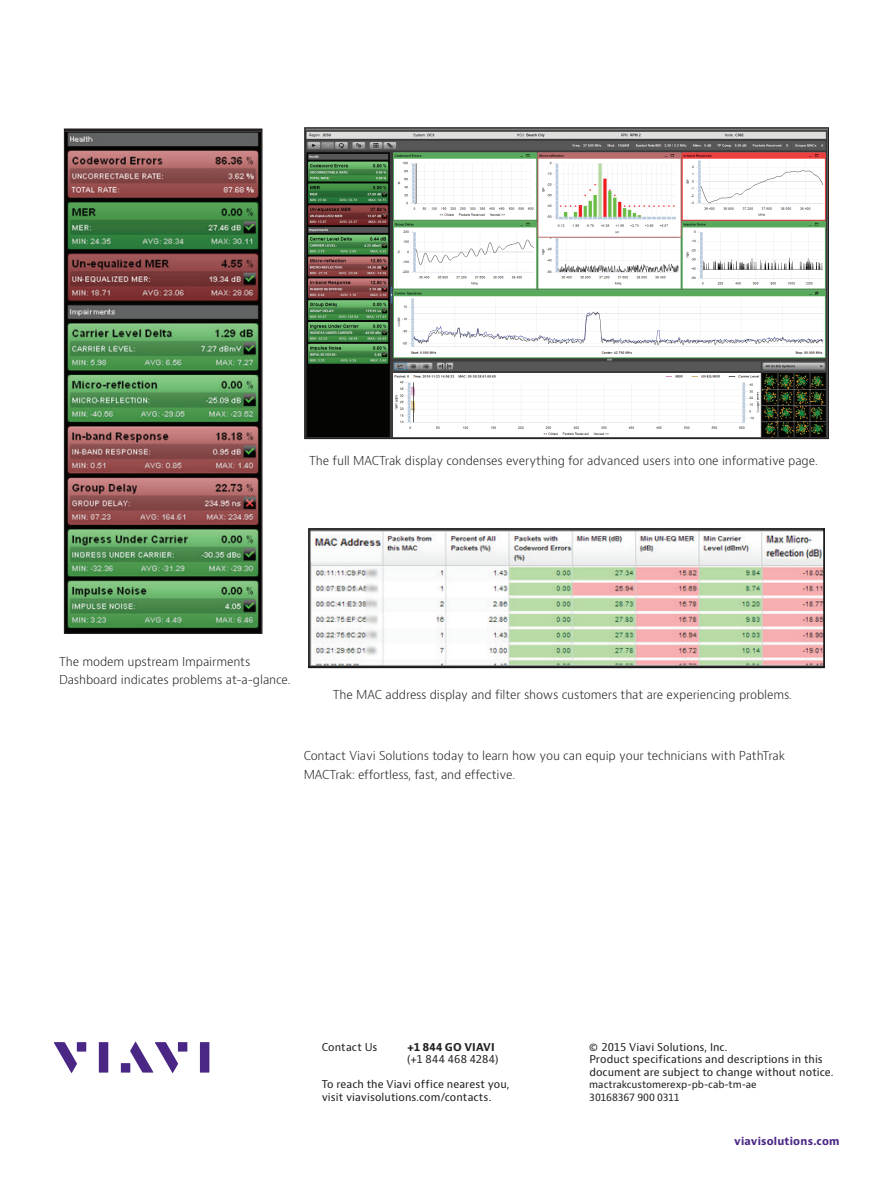
<style>
.page{position:relative;width:893px;height:1191px;background:#fff}
.page>*{position:absolute;margin:0;border:0;box-sizing:border-box;transform-origin:0 0}
.t1{font:300 12px/18.8px "Bernino Sans";letter-spacing:-.01em;color:#231f20}
.t2{font:10.5px/12.6px "Bernino Sans";letter-spacing:.005em;color:#231f20}
.t3{font:700 10.5px "Bernino Sans";letter-spacing:.02em;color:#4a2785}
.t4{font:700 10.5px "Bernino Sans";letter-spacing:.015em;color:#231f20}
.t5{font:9.75px/12.6px "Bernino Sans";letter-spacing:-.005em;color:#231f20}
</style>
<div class="page">
<svg style="left:54px;top:1042px;width:23px;height:31px"></svg>
<div style="left:77px;top:1042px;width:9px;height:9px;background:#4a2785"></div>
<div style="left:99px;top:1042px;width:9px;height:30px;background:#4a2785"></div>
<div style="left:178px;top:1042px;width:9px;height:9px;background:#4a2785"></div>
<div style="left:200px;top:1042px;width:9px;height:30px;background:#4a2785"></div>
<svg style="left:130px;top:1041px;width:48px;height:32px"></svg>
<div style="left:121px;top:1063px;width:9px;height:9px;background:#4a2785"></div>
<img style="left:307px;top:130px;width:520px;height:307px">
<div style="left:305px;top:128px;width:524px;height:311px;border:1px solid #231f20"></div>
<img style="left:311px;top:530px;width:512px;height:136px">
<div style="left:309px;top:528px;width:516px;height:140px;border:1px solid #231f20"></div>
<img style="left:66px;top:131px;width:194px;height:500px">
<div style="left:64px;top:129px;width:198px;height:504px;border:1px solid #231f20"></div>
<p class="t1" style="left:309px;top:451px;width:510px">The full MACTrak display condenses everything for advanced users into one informative page.</p>
<p class="t1" style="left:59px;top:652px;width:233px">The modem upstream Impairments<br>Dashboard indicates problems at-a-glance.</p>
<p class="t1" style="left:333px;top:685px;width:461px">The MAC address display and filter shows customers that are experiencing problems.</p>
<p class="t1" style="left:304px;top:747px;width:483px">Contact Viavi Solutions today to learn how you can equip your technicians with PathTrak<br>MACTrak: effortless, fast, and effective.</p>
<p class="t2" style="left:322px;top:1040px;width:57px">Contact Us</p>
<p class="t4" style="left:407px;top:1040px;width:89px">+1 844 GO VIAVI</p>
<p class="t2" style="left:407px;top:1053px;width:93px">(+1 844 468 4284)</p>
<p class="t2" style="left:322px;top:1078px;width:189px">To reach the Viavi office nearest you, visit viavisolutions.com/contacts.</p>
<p class="t2" style="left:589px;top:1040px;width:246px">© 2015 Viavi Solutions, Inc.<br>Product specifications and descriptions in this document are subject to change without notice.</p>
<p class="t5" style="left:589px;top:1078px;width:169px">mactrakcustomerexp-pb-cab-tm-ae<br>30168367 900 0311</p>
<p class="t3" style="left:734px;top:1134px;width:107px">viavisolutions.com</p>
</div>
